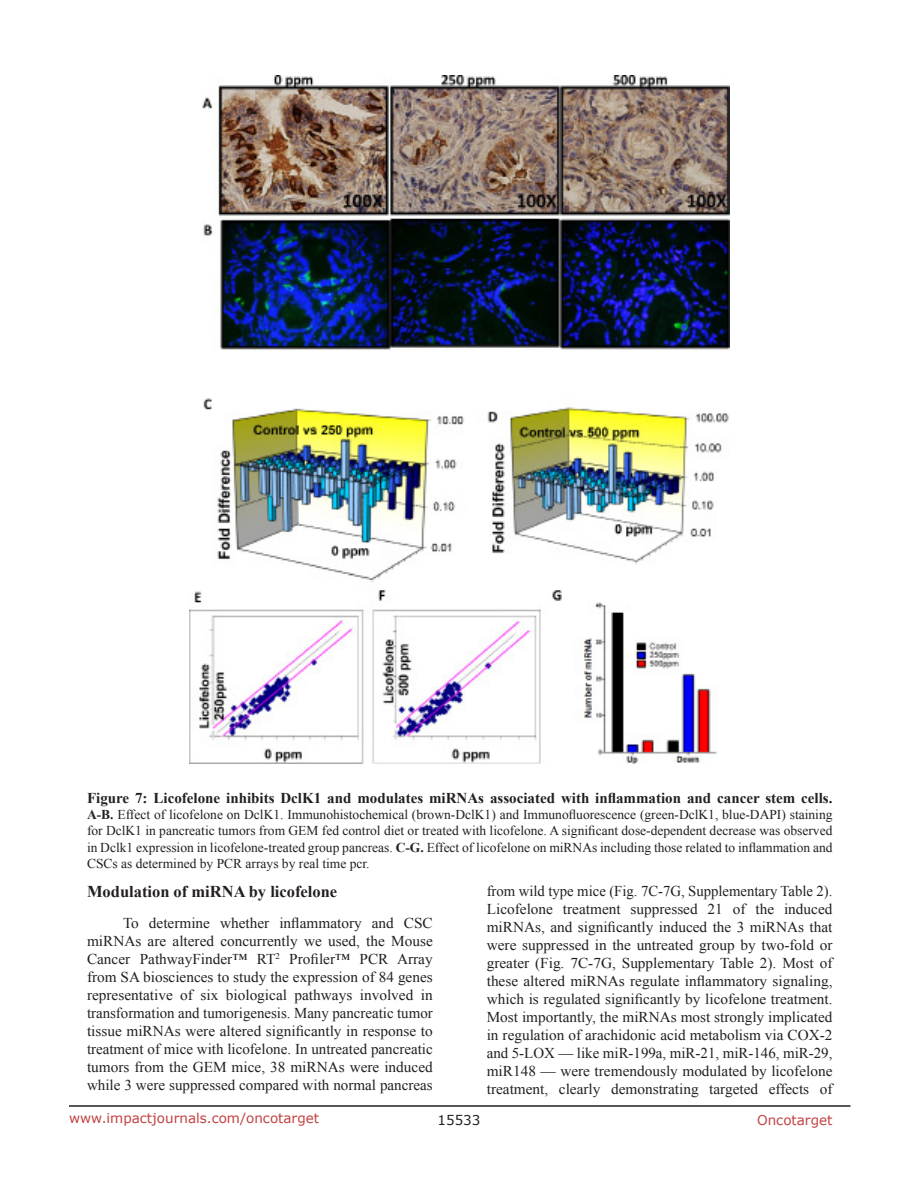
<style>
.page{position:relative;width:918px;height:1188px;background:#fff}
.page>*{position:absolute;margin:0;border:0;box-sizing:border-box;transform-origin:0 0}
.SubHeading{font:700 16.5px "Times New Roman";color:#231f20}
.BodyText{font:15px/18px "Times New Roman";color:#231f20;text-align:justify}
.FigureText{font:700 15px "Times New Roman";color:#231f20}
.FigureText-2{font:13.5px/16.2px "Times New Roman";color:#231f20;text-align:justify}
.t1{font:13.5px "Verdana";color:#c24141}
.t2{font:13.5px "Verdana";color:#231f20}
.s1{font-weight:700}
</style>
<div class="page">
<hr style="left:69px;top:1105px;width:781px;height:2px;background:#231f20">
<img style="left:190px;top:75px;width:540px;height:689px">
<p class="FigureText" style="left:87px;top:788px;width:747px">Figure 7: Licofelone inhibits DclK1 and modulates miRNAs associated with inflammation and cancer stem cells.</p>
<p class="FigureText-2" style="left:87px;top:806px;width:747px"><span class="s1">A-B.</span> Effect of licofelone on DclK1. Immunohistochemical (brown-DclK1) and Immunofluorescence (green-DclK1, blue-DAPI) staining for DclK1 in pancreatic tumors from GEM fed control diet or treated with licofelone. A significant dose-dependent decrease was observed in Dclk1 expression in licofelone-treated group pancreas. <span class="s1">C-G.</span> Effect of licofelone on miRNAs including those related to inflammation and CSCs as determined by PCR arrays by real time pcr.</p>
<p class="SubHeading" style="left:87px;top:880px;width:252px">Modulation of miRNA by licofelone</p>
<p class="BodyText" style="left:87px;top:914px;width:347px;text-indent:36px">To determine whether inflammatory and CSC miRNAs are altered concurrently we used, the Mouse Cancer PathwayFinder™ RT<sup>2</sup> Profiler™ PCR Array from SA biosciences to study the expression of 84 genes representative of six biological pathways involved in transformation and tumorigenesis. Many pancreatic tumor tissue miRNAs were altered significantly in response to treatment of mice with licofelone. In untreated pancreatic tumors from the GEM mice, 38 miRNAs were induced while 3 were suppressed compared with normal pancreas</p>
<p class="BodyText" style="left:487px;top:882px;width:347px">from wild type mice (Fig. 7C-7G, Supplementary Table 2).<br>Licofelone treatment suppressed 21 of the induced miRNAs, and significantly induced the 3 miRNAs that were suppressed in the untreated group by two-fold or greater (Fig. 7C-7G, Supplementary Table 2). Most of these altered miRNAs regulate inflammatory signaling, which is regulated significantly by licofelone treatment.<br>Most importantly, the miRNAs most strongly implicated in regulation of arachidonic acid metabolism via COX-2 and 5-LOX — like miR-199a, miR-21, miR-146, miR-29, miR148 — were tremendously modulated by licofelone treatment, clearly demonstrating targeted effects of</p>
<p class="t1" style="left:69px;top:1109px;width:252px">www.impactjournals.com/oncotarget</p>
<p class="t2" style="left:438px;top:1111px;width:44px">15533</p>
<p class="t1" style="left:757px;top:1111px;width:77px">Oncotarget</p>
</div>
